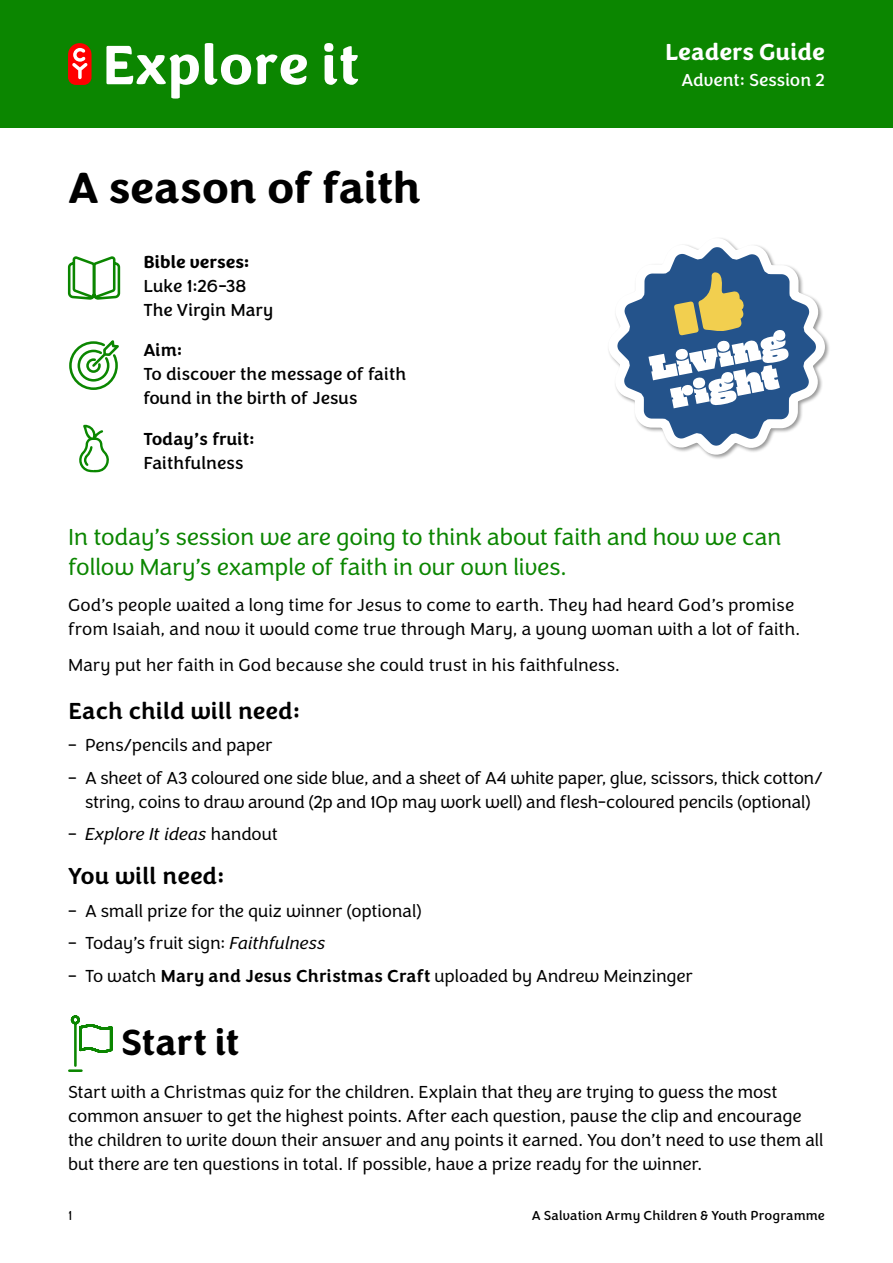
<style>
.page{position:relative;width:893px;height:1263px;background:#fff}
.page>*{position:absolute;margin:0;border:0;box-sizing:border-box;transform-origin:0 0}
.t1{font:700 45px "Congenial";letter-spacing:-.005em;color:#000}
.H2{font:700 37.5px "Congenial";letter-spacing:-.01em;color:#000}
.Intro{font:300 24px/30px "Congenial";letter-spacing:-.01em;color:#0b8600}
.H3{font:500 24px "Congenial";color:#000}
.t2{font:700 24px "Congenial";color:#fff}
.Body_-_Standard{font:300 18px/24px "Congenial";letter-spacing:-.01em;color:#000}
.Body_-_Standard-2{font:18px/24px "Congenial";color:#000}
.t3{font:italic 300 18px "Congenial";letter-spacing:-.015em;color:#000}
.Section{font:500 18px "Congenial";letter-spacing:-.005em;color:#000}
.t4{font:18px "Congenial";color:#fff}
.Section-2{font:700 18px "Congenial";letter-spacing:.005em;color:#000}
.t5{font:13.5px "Congenial";letter-spacing:.005em;color:#000}
.t6{font:300 13.5px "Congenial";color:#000}
.s1{font-style:normal}
.s2{font-style:italic}
.s3{font-weight:500}
</style>
<div class="page">
<div style="left:0;top:0;width:893px;height:128px;background:#0b8600"></div>
<svg style="left:68px;top:43px;width:24px;height:42px"></svg>
<svg style="left:106px;top:46px;width:93px;height:53px"></svg>
<svg style="left:205px;top:43px;width:102px;height:42px"></svg>
<svg style="left:324px;top:43px;width:34px;height:42px"></svg>
<svg style="left:69px;top:340px;width:50px;height:50px"></svg>
<svg style="left:67px;top:257px;width:54px;height:43px"></svg>
<svg style="left:68px;top:1015px;width:45px;height:57px"></svg>
<svg style="left:79px;top:424px;width:30px;height:48px"></svg>
<svg style="left:608px;top:238px;width:221px;height:221px"></svg>
<svg style="left:613px;top:241px;width:207px;height:209px"></svg>
<h1 class="t1" style="left:68px;top:159px;width:354px">A season of faith</h1>
<p class="Section-2" style="left:144px;top:251px;width:108px">Bible verses:</p>
<p class="Body_-_Standard-2" style="left:144px;top:274px;width:105px">Luke 1:26-38</p>
<p class="Body_-_Standard-2" style="left:144px;top:298px;width:131px">The Virgin Mary</p>
<p class="Section" style="left:144px;top:339px;width:41px">Aim:</p>
<p class="Body_-_Standard-2" style="left:144px;top:363px;width:264px">To discover the message of faith found in the birth of Jesus</p>
<p class="Section" style="left:144px;top:428px;width:113px">Today’s fruit:</p>
<p class="Body_-_Standard-2" style="left:144px;top:451px;width:101px">Faithfulness</p>
<h3 class="t2" style="left:665px;top:37px;width:161px">Leaders Guide</h3>
<p class="t4" style="left:682px;top:69px;width:145px">Advent: Session 2</p>
<p class="Intro" style="left:68px;top:522px;width:715px">In today’s session we are going to think about faith and how we can follow Mary’s example of faith in our own lives.</p>
<p class="Body_-_Standard" style="left:68px;top:594px;width:734px">God’s people waited a long time for Jesus to come to earth. They had heard God’s promise from Isaiah, and now it would come true through Mary, a young woman with a lot of faith.</p>
<p class="Body_-_Standard" style="left:68px;top:654px;width:553px">Mary put her faith in God because she could trust in his faithfulness.</p>
<h2 class="H3" style="left:68px;top:696px;width:234px">Each child will need:</h2>
<p class="Body_-_Standard" style="left:68px;top:734px;width:206px">– Pens/pencils and paper</p>
<p class="Body_-_Standard" style="left:68px;top:766px;width:757px;text-align:center">– A sheet of A3 coloured one side blue, and a sheet of A4 white paper, glue, scissors, thick cotton/ string, coins to draw around (2p and 10p may work well) and flesh-coloured pencils (optional)</p>
<p class="t3" style="left:68px;top:824px;width:211px"><span class="s1">–</span> Explore It ideas <span class="s1">handout</span></p>
<h2 class="H3" style="left:68px;top:862px;width:158px">You will need:</h2>
<p class="Body_-_Standard" style="left:68px;top:899px;width:355px">– A small prize for the quiz winner (optional)</p>
<p class="Body_-_Standard" style="left:68px;top:932px;width:259px">– Today’s fruit sign: <span class="s2">Faithfulness</span></p>
<p class="Body_-_Standard" style="left:68px;top:964px;width:626px">– To watch <span class="s3">Mary and Jesus Christmas Craft</span> uploaded by Andrew Meinzinger</p>
<h3 class="H2" style="left:121px;top:1019px;width:120px">Start it</h3>
<p class="Body_-_Standard" style="left:68px;top:1081px;width:757px">Start with a Christmas quiz for the children. Explain that they are trying to guess the most common answer to get the highest points. After each question, pause the clip and encourage the children to write down their answer and any points it earned. You don’t need to use them all but there are ten questions in total. If possible, have a prize ready for the winner.</p>
<p class="t6" style="left:68px;top:1208px;width:6px">1</p>
<p class="t5" style="left:532px;top:1207px;width:295px">A Salvation Army Children &amp; Youth Programme</p>
</div>
